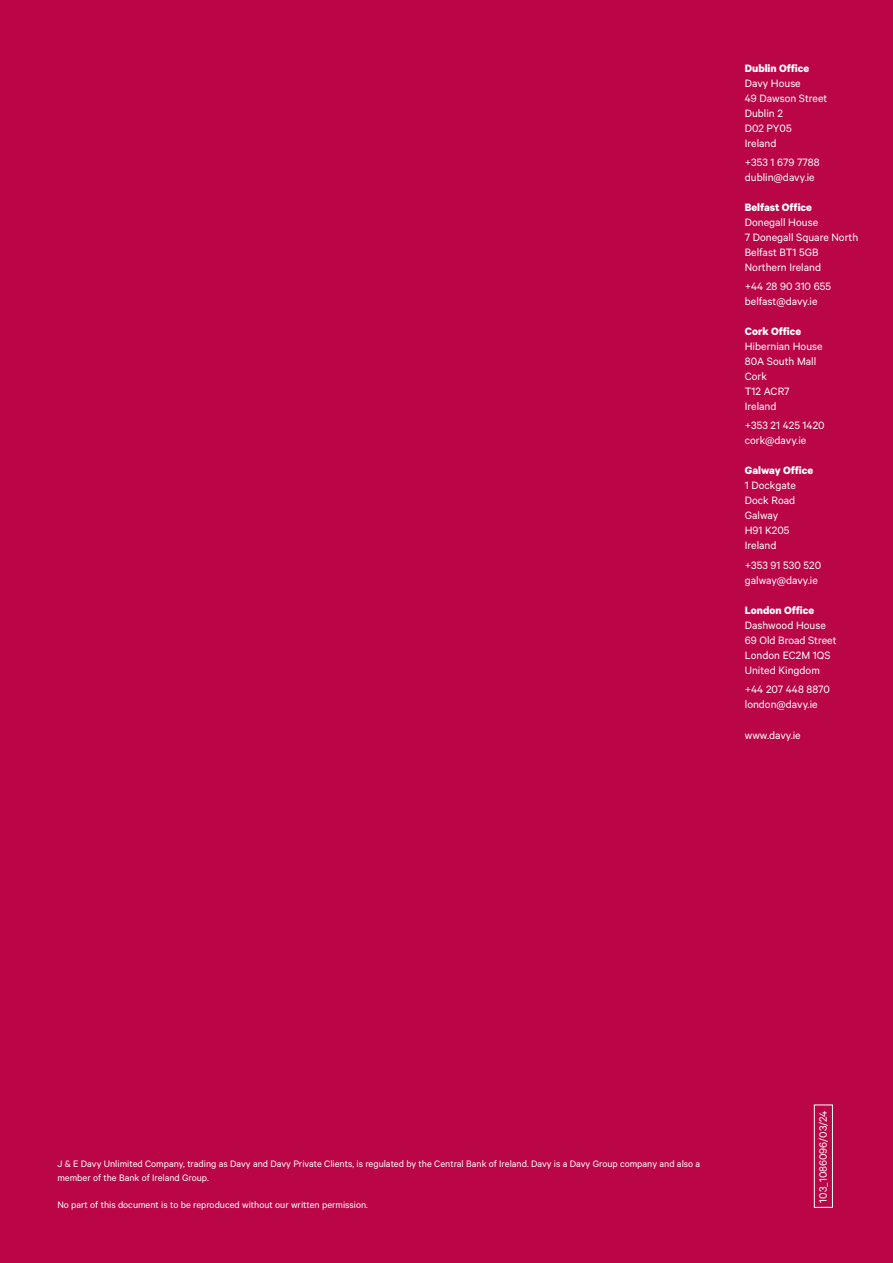
<style>
.page{position:relative;width:893px;height:1263px;background:#ba0646}
.page>*{position:absolute;margin:0;border:0;box-sizing:border-box;transform-origin:0 0}
.t1{font:12px/15px "Calibre";color:#fff}
.t2{font:700 12px "Calibre";color:#fff}
.t3{font:10.5px/13.5px "Calibre";color:#fff}
</style>
<div class="page">
<div style="left:814px;top:1104px;width:19px;height:104px;border:1px solid #fff"></div>
<p class="t2" style="left:745px;top:61px;width:66px">Dublin Office</p>
<p class="t1" style="left:745px;top:75px;width:84px">Davy House<br>49 Dawson Street<br>Dublin 2<br>D02 PY05<br>Ireland</p>
<p class="t1" style="left:745px;top:154px;width:76px">+353 1 679 7788 dublin@davy.ie</p>
<p class="t2" style="left:745px;top:200px;width:69px">Belfast Office</p>
<p class="t1" style="left:745px;top:214px;width:115px">Donegall House<br>7 Donegall Square North<br>Belfast BT1 5GB<br>Northern Ireland</p>
<p class="t1" style="left:745px;top:278px;width:88px">+44 28 90 310 655 belfast@davy.ie</p>
<p class="t2" style="left:745px;top:324px;width:58px">Cork Office</p>
<p class="t1" style="left:745px;top:338px;width:79px">Hibernian House<br>80A South Mall<br>Cork<br>T12 ACR7<br>Ireland</p>
<p class="t1" style="left:745px;top:418px;width:81px">+353 21 425 1420 cork@davy.ie</p>
<p class="t2" style="left:745px;top:463px;width:70px">Galway Office</p>
<p class="t1" style="left:745px;top:478px;width:53px">1 Dockgate<br>Dock Road<br>Galway<br>H91 K205<br>Ireland</p>
<p class="t1" style="left:745px;top:557px;width:78px">+353 91 530 520 galway@davy.ie</p>
<p class="t2" style="left:745px;top:602px;width:71px">London Office</p>
<p class="t1" style="left:745px;top:617px;width:93px">Dashwood House<br>69 Old Broad Street<br>London EC2M 1QS<br>United Kingdom</p>
<p class="t1" style="left:745px;top:681px;width:86px">+44 207 448 8870 london@davy.ie</p>
<p class="t1" style="left:745px;top:728px;width:57px">www.davy.ie</p>
<p class="t3" style="left:57px;top:1157px;width:644px">J &amp; E Davy Unlimited Company, trading as Davy and Davy Private Clients, is regulated by the Central Bank of Ireland. Davy is a Davy Group company and also a member of the Bank of Ireland Group.</p>
<p class="t3" style="left:57px;top:1197px;width:312px">No part of this document is to be reproduced without our written permission.</p>
<p class="t1" style="left:815px;top:1203px;width:94px;rotate:-90deg">103_1086096/03/24</p>
</div>
